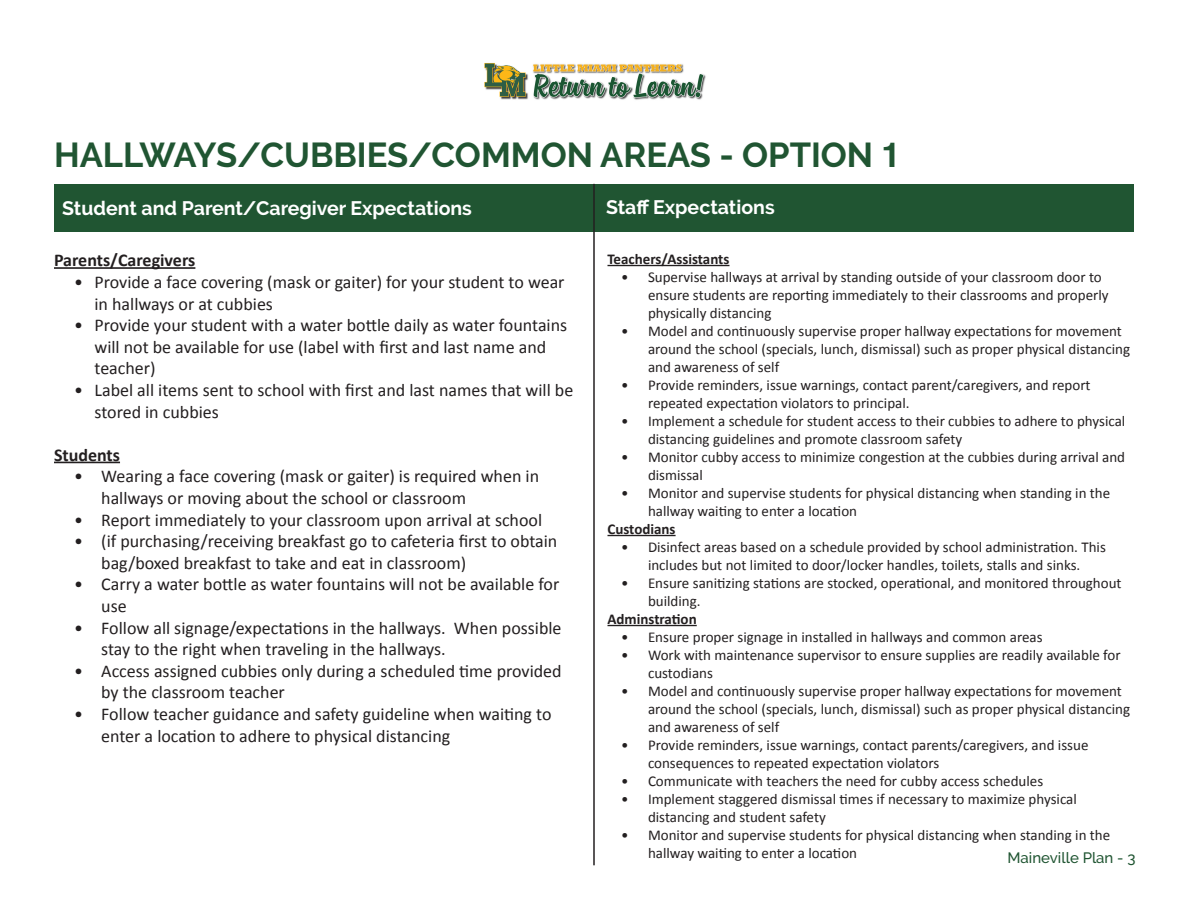
<style>
.page{position:relative;width:1188px;height:918px;background:#fff}
.page>*{position:absolute;margin:0;border:0;box-sizing:border-box;transform-origin:0 0}
.t1{font:700 34.5px "Raleway";color:#205532}
.t2{font:700 19.5px "Raleway";color:#fff}
.t3{font:18px/21.6px "Calibri";color:#231f20}
.t4{font:700 18px "Calibri";color:#231f20}
.t5{font:15px/18px "Calibri";color:#231f20}
.t6{font:700 15px "Calibri";color:#231f20}
.t7{font:500 15px "Raleway";color:#205532}
.s1{font-family:"Helvetica"}
</style>
<div class="page">
<img style="left:484px;top:63px;width:222px;height:37px">
<div style="left:54px;top:185px;width:1080px;height:47px;background:#205532"></div>
<hr style="left:593px;top:184px;width:2px;height:681px;background:#231f20">
<hr style="left:54px;top:267px;width:141px;height:2px;background:#231f20">
<hr style="left:54px;top:462px;width:66px;height:1px;background:#231f20">
<hr style="left:608px;top:265px;width:121px;height:1px;background:#231f20">
<hr style="left:608px;top:535px;width:68px;height:1px;background:#231f20">
<hr style="left:608px;top:625px;width:89px;height:1px;background:#231f20">
<p class="t1" style="left:54px;top:136px;width:848px">HALLWAYS/CUBBIES/COMMON AREAS - OPTION <span class="s1">1</span></p>
<p class="t2" style="left:62px;top:197px;width:411px">Student and Parent/Caregiver Expectations</p>
<p class="t2" style="left:606px;top:196px;width:170px">Staff Expectations</p>
<p class="t4" style="left:54px;top:249px;width:143px">Parents/Caregivers</p>
<p class="t3" style="left:94px;top:271px;width:472px;text-indent:-20px">• Provide a face covering (mask or gaiter) for your student to wear in hallways or at cubbies</p>
<p class="t3" style="left:94px;top:315px;width:474px;text-indent:-20px">• Provide your student with a water bottle daily as water fountains will not be available for use (label with first and last name and teacher)</p>
<p class="t3" style="left:94px;top:379px;width:480px;text-indent:-20px">• Label all items sent to school with first and last names that will be stored in cubbies</p>
<p class="t4" style="left:54px;top:443px;width:68px">Students</p>
<p class="t3" style="left:101px;top:466px;width:439px;text-indent:-27px">• Wearing a face covering (mask or gaiter) is required when in hallways or moving about the school or classroom</p>
<p class="t3" style="left:74px;top:509px;width:469px">• Report immediately to your classroom upon arrival at school</p>
<p class="t3" style="left:101px;top:531px;width:458px;text-indent:-27px">• (if purchasing/receiving breakfast go to cafeteria first to obtain bag/boxed breakfast to take and eat in classroom)</p>
<p class="t3" style="left:101px;top:574px;width:460px;text-indent:-27px">• Carry a water bottle as water fountains will not be available for use</p>
<p class="t3" style="left:101px;top:617px;width:462px;text-indent:-27px">• Follow all signage/expectations in the hallways. When possible stay to the right when traveling in the hallways.</p>
<p class="t3" style="left:101px;top:660px;width:462px;text-indent:-27px">• Access assigned cubbies only during a scheduled time provided by the classroom teacher</p>
<p class="t3" style="left:101px;top:703px;width:452px;text-indent:-27px">• Follow teacher guidance and safety guideline when waiting to enter a location to adhere to physical distancing</p>
<p class="t6" style="left:608px;top:250px;width:123px">Teachers/Assistants</p>
<p class="t5" style="left:648px;top:268px;width:462px;text-indent:-27px">• Supervise hallways at arrival by standing outside of your classroom door to ensure students are reporting immediately to their classrooms and properly physically distancing</p>
<p class="t5" style="left:648px;top:322px;width:484px;text-indent:-27px">• Model and continuously supervise proper hallway expectations for movement around the school (specials, lunch, dismissal) such as proper physical distancing and awareness of self</p>
<p class="t5" style="left:648px;top:376px;width:444px;text-indent:-27px">• Provide reminders, issue warnings, contact parent/caregivers, and report repeated expectation violators to principal.</p>
<p class="t5" style="left:648px;top:412px;width:479px;text-indent:-27px">• Implement a schedule for student access to their cubbies to adhere to physical distancing guidelines and promote classroom safety</p>
<p class="t5" style="left:648px;top:448px;width:479px;text-indent:-27px">• Monitor cubby access to minimize congestion at the cubbies during arrival and dismissal</p>
<p class="t5" style="left:648px;top:484px;width:464px;text-indent:-27px">• Monitor and supervise students for physical distancing when standing in the hallway waiting to enter a location</p>
<p class="t6" style="left:608px;top:520px;width:70px">Custodians</p>
<p class="t5" style="left:621px;top:538px;width:486px;text-align:center">• Disinfect areas based on a schedule provided by school administration. This includes but not limited to door/locker handles, toilets, stalls and sinks.</p>
<p class="t5" style="left:648px;top:574px;width:475px;text-indent:-27px">• Ensure sanitizing stations are stocked, operational, and monitored throughout building.</p>
<p class="t6" style="left:608px;top:610px;width:91px">Adminstration</p>
<p class="t5" style="left:621px;top:628px;width:423px">• Ensure proper signage in installed in hallways and common areas</p>
<p class="t5" style="left:648px;top:646px;width:474px;text-indent:-27px">• Work with maintenance supervisor to ensure supplies are readily available for custodians</p>
<p class="t5" style="left:648px;top:682px;width:484px;text-indent:-27px">• Model and continuously supervise proper hallway expectations for movement around the school (specials, lunch, dismissal) such as proper physical distancing and awareness of self</p>
<p class="t5" style="left:648px;top:736px;width:442px;text-indent:-27px">• Provide reminders, issue warnings, contact parents/caregivers, and issue consequences to repeated expectation violators</p>
<p class="t5" style="left:621px;top:772px;width:424px">• Communicate with teachers the need for cubby access schedules</p>
<p class="t5" style="left:648px;top:790px;width:430px;text-indent:-27px">• Implement staggered dismissal times if necessary to maximize physical distancing and student safety</p>
<p class="t5" style="left:648px;top:826px;width:464px;text-indent:-27px">• Monitor and supervise students for physical distancing when standing in the hallway waiting to enter a location</p>
<p class="t7" style="left:1008px;top:849px;width:129px">Maineville Plan - 3</p>
</div>
